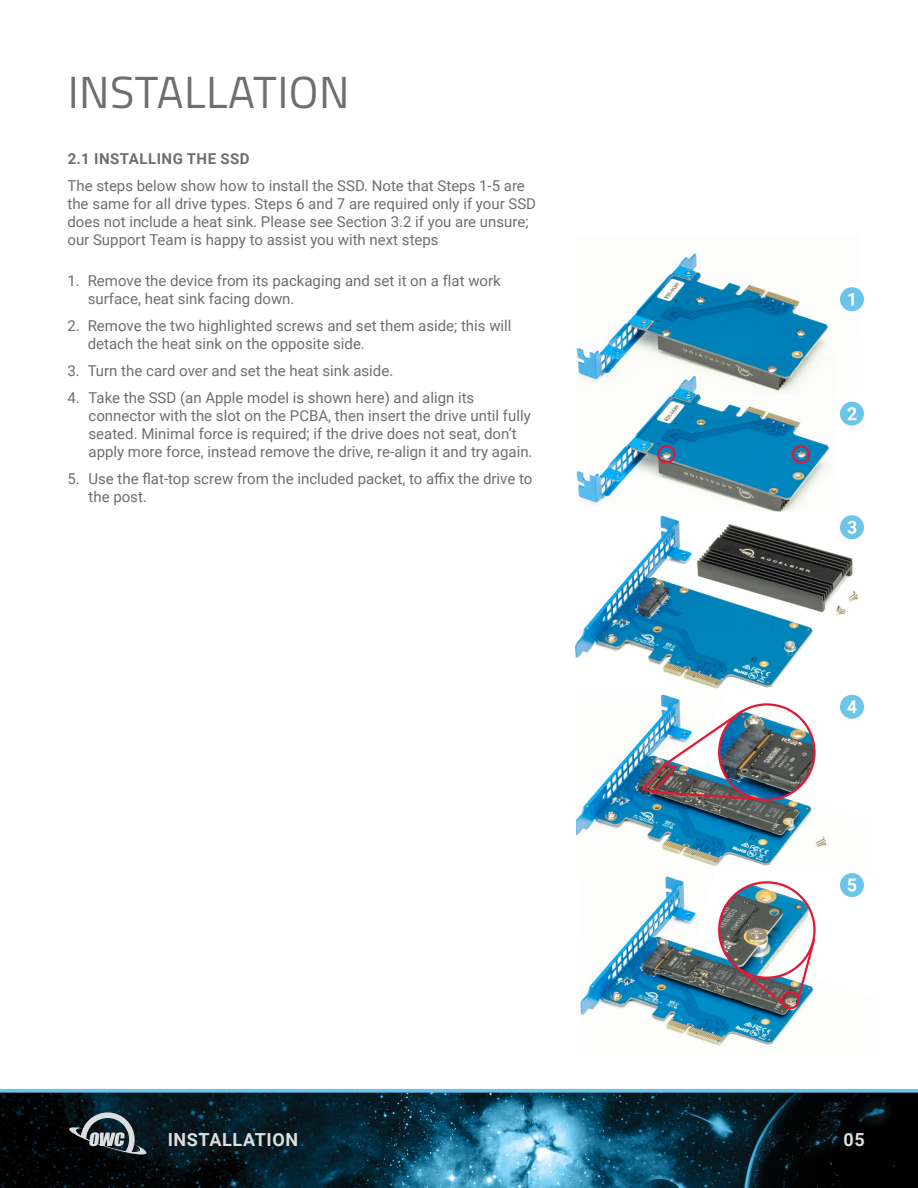
<style>
.page{position:relative;width:918px;height:1188px;background:#fff}
.page>*{position:absolute;margin:0;border:0;box-sizing:border-box;transform-origin:0 0}
.t1{font:45px "Titillium Web";letter-spacing:.01em;color:#6d6e71}
.t2{font:700 18px "Roboto";letter-spacing:.035em;color:#dcddde}
.t3{font:15px/18px "Roboto";color:#6d6e71}
.t4{font:700 15px "Roboto";letter-spacing:.035em;color:#6d6e71}
</style>
<div class="page">
<img style="left:0;top:1093px;width:918px;height:95px">
<svg style="left:0;top:1089px;width:918px;height:4px;background:#62b4d5"></svg>
<svg style="left:68px;top:1112px;width:79px;height:42px;background:#444e53"></svg>
<img style="left:577px;top:253px;width:252px;height:104px">
<img style="left:577px;top:357px;width:253px;height:154px">
<img style="left:574px;top:511px;width:285px;height:178px">
<img style="left:576px;top:695px;width:251px;height:172px">
<img style="left:581px;top:876px;width:235px;height:170px">
<div style="left:781px;top:991px;width:19px;height:18px;border:2px solid #e31837;border-radius:50%"></div>
<div style="left:792px;top:445px;width:18px;height:19px;border:2px solid #e31837;border-radius:50%"></div>
<div style="left:657px;top:445px;width:19px;height:19px;border:2px solid #e31837;border-radius:50%"></div>
<svg style="left:730px;top:961px;width:56px;height:45px;background:#625c60"></svg>
<img style="left:639px;top:708px;width:126px;height:94px">
<svg style="left:795px;top:937px;width:21px;height:66px"></svg>
<svg style="left:838px;top:513px;width:28px;height:28px"></svg>
<div style="left:835px;top:511px;width:33px;height:33px;border:4px solid #fff;border-radius:50%"></div>
<svg style="left:848px;top:521px;width:8px;height:13px"></svg>
<svg style="left:838px;top:399px;width:28px;height:29px"></svg>
<div style="left:835px;top:397px;width:34px;height:33px;border:4px solid #fff;border-radius:50%"></div>
<svg style="left:847px;top:407px;width:10px;height:13px"></svg>
<svg style="left:838px;top:285px;width:28px;height:28px"></svg>
<div style="left:835px;top:283px;width:33px;height:33px;border:4px solid #fff;border-radius:50%"></div>
<svg style="left:848px;top:293px;width:6px;height:13px"></svg>
<svg style="left:838px;top:871px;width:28px;height:28px"></svg>
<div style="left:835px;top:869px;width:33px;height:33px;border:4px solid #fff;border-radius:50%"></div>
<svg style="left:848px;top:879px;width:8px;height:13px"></svg>
<svg style="left:838px;top:692px;width:28px;height:29px"></svg>
<div style="left:835px;top:690px;width:33px;height:33px;border:4px solid #fff;border-radius:50%"></div>
<svg style="left:847px;top:700px;width:10px;height:13px"></svg>
<img style="left:719px;top:704px;width:96px;height:96px;border-radius:48px">
<div style="left:718px;top:703px;width:98px;height:98px;border:2px solid #e31837;border-radius:50%"></div>
<img style="left:719px;top:882px;width:96px;height:96px;border-radius:48px">
<div style="left:718px;top:881px;width:98px;height:98px;border:2px solid #e31837;border-radius:50%"></div>
<h1 class="t1" style="left:68px;top:59px;width:283px">INSTALLATION</h1>
<p class="t4" style="left:68px;top:148px;width:183px">2.1 INSTALLING THE SSD</p>
<p class="t3" style="left:67px;top:176px;width:470px">The steps below show how to install the SSD. Note that Steps 1-5 are the same for all drive types. Steps 6 and 7 are required only if your SSD does not include a heat sink. Please see Section 3.2 if you are unsure; our Support Team is happy to assist you with next steps</p>
<p class="t3" style="left:88px;top:271px;width:415px;text-indent:-20px">1. Remove the device from its packaging and set it on a flat work surface, heat sink facing down.</p>
<p class="t3" style="left:88px;top:316px;width:425px;text-indent:-20px">2. Remove the two highlighted screws and set them aside; this will detach the heat sink on the opposite side.</p>
<p class="t3" style="left:67px;top:361px;width:327px">3. Turn the card over and set the heat sink aside.</p>
<p class="t3" style="left:89px;top:388px;width:446px;text-indent:-21px">4. Take the SSD (an Apple model is shown here) and align its connector with the slot on the PCBA, then insert the drive until fully seated. Minimal force is required; if the drive does not seat, don’t apply more force, instead remove the drive, re-align it and try again.</p>
<p class="t3" style="left:89px;top:469px;width:445px;text-indent:-21px">5. Use the flat-top screw from the included packet, to affix the drive to the post.</p>
<p class="t2" style="left:168px;top:1127px;width:132px">INSTALLATION</p>
<p class="t2" style="left:843px;top:1127px;width:23px">05</p>
</div>
